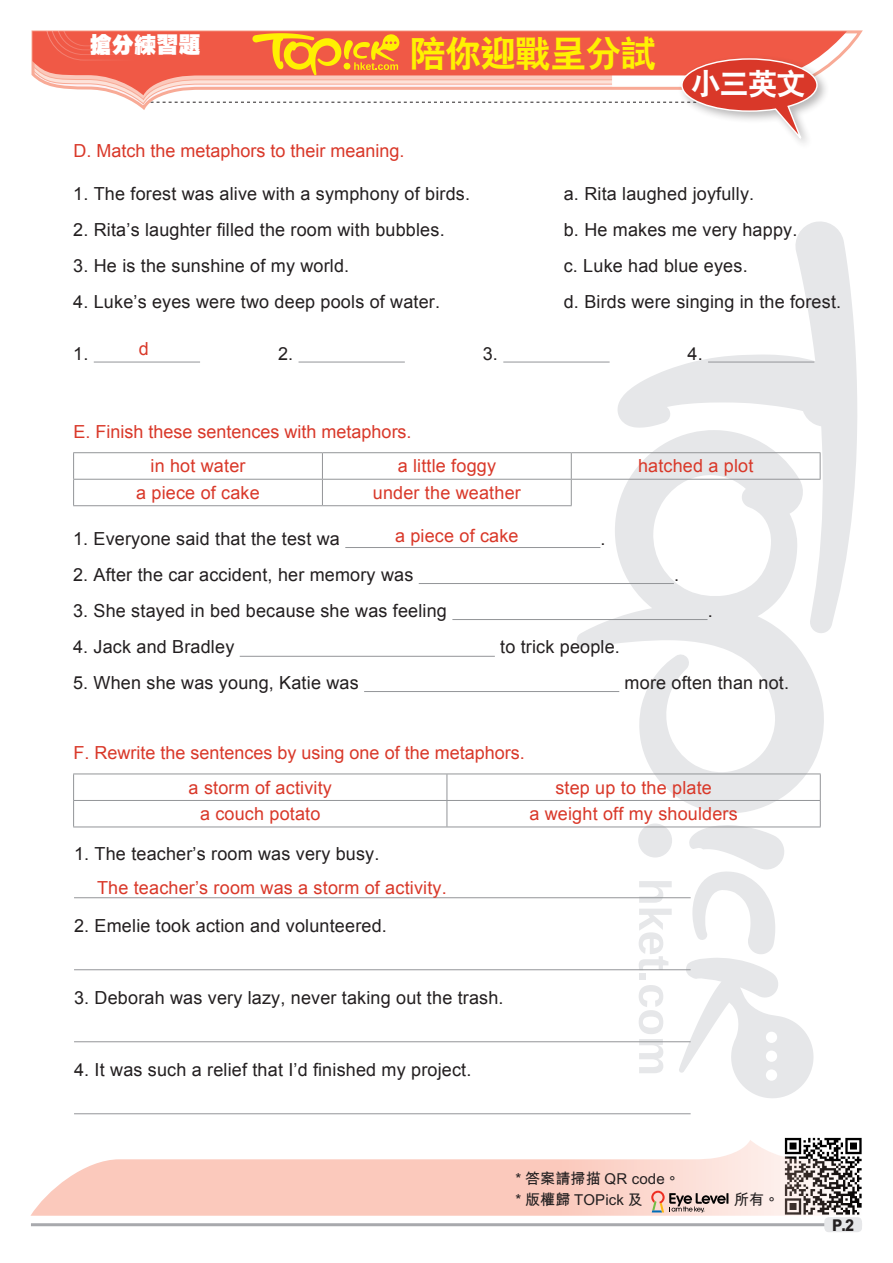
<style>
.page{position:relative;width:893px;height:1263px;background:#fff}
.page>*{position:absolute;margin:0;border:0;box-sizing:border-box;transform-origin:0 0}
.小題eq{font:36px "C Hei 2 Xbold HKSCS";letter-spacing:-.025em;color:#fff101}
.內文{font:30px "C Hei 2 Xbold HKSCS";color:#fff}
.小題{font:22.2px "C Hei Ultra Bold HKSCS";color:#fff}
.英文內容{font:18px "Arial";letter-spacing:.01em;color:#231f20}
.英文內容-2{font:18px "Arial";letter-spacing:.01em;color:#d93829}
.英文問題{font:18px "Arial";color:#d93829}
.Ex_Questions{font:18px "Arial";letter-spacing:.01em;color:#d93829}
.t1{font:16.2px "M Hei Xbold HKSCS";color:#231f20;scale:.9 1}
.sf_內文{font:15px "M Hei Bold HKSCS";letter-spacing:.01em;color:#231f20}
</style>
<div class="page">
<svg style="left:639px;top:881px;width:33px;height:22px"></svg>
<svg style="left:639px;top:909px;width:33px;height:60px"></svg>
<div style="left:639px;top:974px;width:7px;height:6px;background:#e6e7e9"></div>
<svg style="left:639px;top:985px;width:24px;height:88px"></svg>
<div style="left:638px;top:823px;width:34px;height:34px;background:#e6e7e9;border-radius:50%"></div>
<svg style="left:617px;top:221px;width:240px;height:411px"></svg>
<svg style="left:576px;top:430px;width:249px;height:368px"></svg>
<svg style="left:818px;top:31px;width:29px;height:36px"></svg>
<div style="left:678px;top:54px;width:151px;height:96px;background:#231f20;opacity:.32"></div>
<svg style="left:31px;top:30px;width:787px;height:116px"></svg>
<img style="left:784px;top:1137px;width:78px;height:71px">
<svg style="left:30px;top:1140px;width:831px;height:76px;fill:#fbc9bc"></svg>
<hr style="left:31px;top:1223px;width:831px;height:3px;background:#a8a9ad">
<div style="left:824px;top:1217px;width:38px;height:15px;background:#e6e7e9;border-radius:4px"></div>
<svg style="left:651px;top:1191px;width:77px;height:22px;background:#c2a8a0"></svg>
<hr style="left:73px;top:773px;width:374px;height:1px;background:#939598">
<hr style="left:447px;top:773px;width:374px;height:1px;background:#939598">
<hr style="left:73px;top:800px;width:374px;height:1px;background:#939598">
<svg style="left:73px;top:774px;width:1px;height:52px"></svg>
<hr style="left:447px;top:800px;width:374px;height:1px;background:#939598">
<svg style="left:447px;top:774px;width:1px;height:52px"></svg>
<svg style="left:679px;top:774px;width:142px;height:324px"></svg>
<hr style="left:73px;top:826px;width:374px;height:1px;background:#939598">
<hr style="left:447px;top:826px;width:374px;height:1px;background:#939598">
<hr style="left:74px;top:897px;width:617px;height:1px;background:#939598">
<hr style="left:74px;top:969px;width:617px;height:1px;background:#939598">
<hr style="left:74px;top:1041px;width:617px;height:1px;background:#939598">
<hr style="left:74px;top:1113px;width:617px;height:1px;background:#939598">
<hr style="left:73px;top:452px;width:249px;height:1px;background:#939598">
<hr style="left:322px;top:452px;width:249px;height:1px;background:#939598">
<hr style="left:571px;top:452px;width:249px;height:1px;background:#939598">
<svg style="left:820px;top:453px;width:1px;height:26px"></svg>
<hr style="left:73px;top:479px;width:249px;height:1px;background:#939598">
<svg style="left:73px;top:453px;width:1px;height:52px"></svg>
<hr style="left:322px;top:479px;width:249px;height:1px;background:#939598">
<svg style="left:322px;top:453px;width:1px;height:52px"></svg>
<hr style="left:571px;top:479px;width:249px;height:1px;background:#939598">
<svg style="left:571px;top:453px;width:1px;height:52px"></svg>
<hr style="left:73px;top:505px;width:249px;height:1px;background:#939598">
<hr style="left:322px;top:505px;width:250px;height:1px;background:#939598">
<hr style="left:345px;top:547px;width:255px;height:1px;background:#939598">
<hr style="left:419px;top:583px;width:255px;height:1px;background:#939598">
<hr style="left:452px;top:619px;width:255px;height:1px;background:#939598">
<hr style="left:240px;top:656px;width:255px;height:1px;background:#939598">
<hr style="left:364px;top:691px;width:255px;height:1px;background:#939598">
<hr style="left:94px;top:362px;width:106px;height:1px;background:#939598">
<hr style="left:299px;top:362px;width:106px;height:1px;background:#939598">
<hr style="left:503px;top:362px;width:107px;height:1px;background:#939598">
<hr style="left:708px;top:362px;width:106px;height:1px;background:#939598">
<p class="小題" style="left:90px;top:30px;width:113px">搶分練習題</p>
<p class="小題eq" style="left:410px;top:30px;width:248px">陪你迎戰呈分試</p>
<p class="英文問題" style="left:73px;top:139px;width:333px">D. Match the metaphors to their meaning.</p>
<p class="內文" style="left:691px;top:64px;width:117px">小三英文</p>
<p class="英文內容" style="left:73px;top:182px;width:398px">1. The forest was alive with a symphony of birds.</p>
<p class="英文內容" style="left:564px;top:182px;width:192px">a. Rita laughed joyfully.</p>
<p class="英文內容" style="left:73px;top:218px;width:373px">2. Rita’s laughter filled the room with bubbles.</p>
<p class="英文內容" style="left:564px;top:218px;width:235px">b. He makes me very happy.</p>
<p class="英文內容" style="left:73px;top:254px;width:278px">3. He is the sunshine of my world.</p>
<p class="英文內容" style="left:564px;top:254px;width:185px">c. Luke had blue eyes.</p>
<p class="英文內容" style="left:73px;top:290px;width:368px">4. Luke’s eyes were two deep pools of water.</p>
<p class="英文內容" style="left:564px;top:290px;width:279px">d. Birds were singing in the forest.</p>
<p class="英文內容" style="left:73px;top:342px;width:17px">1.</p>
<p class="英文內容" style="left:278px;top:342px;width:17px">2.</p>
<p class="英文內容" style="left:483px;top:342px;width:17px">3.</p>
<p class="英文內容" style="left:688px;top:342px;width:17px">4.</p>
<p class="Ex_Questions" style="left:139px;top:337px;width:12px">d</p>
<p class="英文問題" style="left:73px;top:419px;width:340px">E. Finish these sentences with metaphors.</p>
<p class="英文內容-2" style="left:150px;top:454px;width:97px">in hot water</p>
<p class="英文內容-2" style="left:398px;top:454px;width:100px">a little foggy</p>
<p class="英文內容-2" style="left:638px;top:454px;width:117px">hatched a plot</p>
<p class="英文內容-2" style="left:136px;top:481px;width:125px">a piece of cake</p>
<p class="英文內容-2" style="left:373px;top:481px;width:149px">under the weather</p>
<p class="英文內容" style="left:73px;top:527px;width:268px">1. Everyone said that the test wa</p>
<p class="英文內容" style="left:601px;top:527px;width:7px">.</p>
<p class="英文內容" style="left:73px;top:563px;width:342px">2. After the car accident, her memory was</p>
<p class="英文內容" style="left:674px;top:563px;width:7px">.</p>
<p class="英文內容" style="left:73px;top:599px;width:375px">3. She stayed in bed because she was feeling</p>
<p class="英文內容" style="left:708px;top:599px;width:7px">.</p>
<p class="英文內容" style="left:73px;top:635px;width:163px">4. Jack and Bradley</p>
<p class="英文內容" style="left:500px;top:635px;width:121px">to trick people.</p>
<p class="英文內容" style="left:73px;top:671px;width:287px">5. When she was young, Katie was</p>
<p class="英文內容" style="left:625px;top:671px;width:166px">more often than not.</p>
<p class="Ex_Questions" style="left:395px;top:524px;width:125px">a piece of cake</p>
<p class="英文問題" style="left:73px;top:741px;width:453px">F. Rewrite the sentences by using one of the metaphors.</p>
<p class="英文內容-2" style="left:189px;top:775px;width:145px">a storm of activity</p>
<p class="英文內容-2" style="left:555px;top:775px;width:158px">step up to the plate</p>
<p class="英文內容-2" style="left:200px;top:802px;width:122px">a couch potato</p>
<p class="英文內容-2" style="left:529px;top:802px;width:210px">a weight off my shoulders</p>
<p class="英文內容" style="left:74px;top:841px;width:307px">1. The teacher’s room was very busy.</p>
<p class="Ex_Questions" style="left:97px;top:876px;width:351px">The teacher’s room was a storm of activity.</p>
<p class="英文內容" style="left:74px;top:913px;width:314px">2. Emelie took action and volunteered.</p>
<p class="英文內容" style="left:74px;top:985px;width:431px">3. Deborah was very lazy, never taking out the trash.</p>
<p class="英文內容" style="left:74px;top:1057px;width:399px">4. It was such a relief that I’d finished my project.</p>
<p class="sf_內文" style="left:515px;top:1167px;width:166px">* 答案請掃描 QR code。</p>
<p class="sf_內文" style="left:515px;top:1188px;width:265px">* 版權歸 TOPick 及　　　　　　所有。</p>
<p class="t1" style="left:832px;top:1214px;width:26px">P.2</p>
</div>
